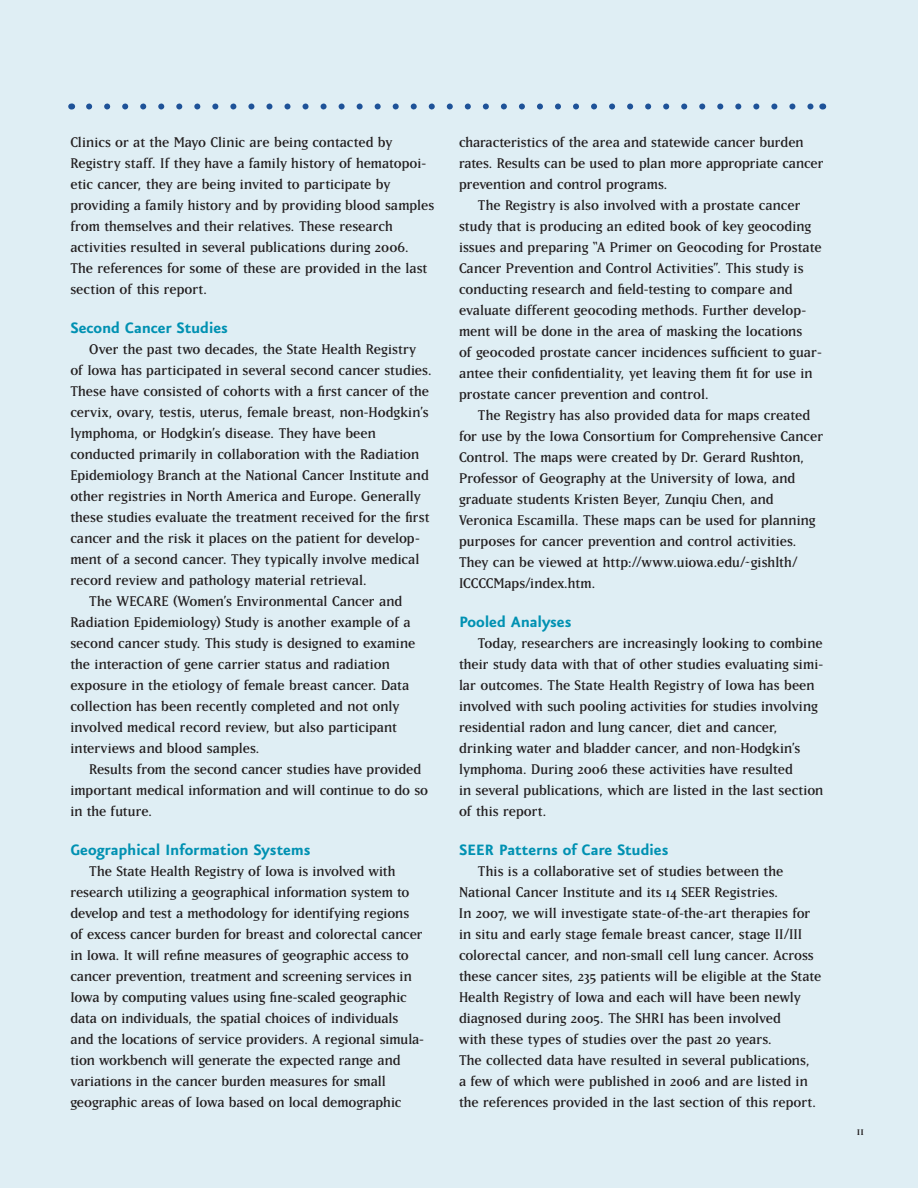
<style>
.page{position:relative;width:918px;height:1188px;background:#dfeef4}
.page>*{position:absolute;margin:0;border:0;box-sizing:border-box;transform-origin:0 0}
.t1{font:700 18px "Eureka Sans";letter-spacing:-.01em;color:#0091b2}
.t2{font:16.5px/21px "Matrix";color:#231f20}
.t3{font:13.5px "Matrix";color:#231f20}
</style>
<div class="page">
<svg style="left:89px;top:104px;width:724px;height:6px"></svg>
<p class="t2" style="left:70px;top:131px;width:365px">Clinics or at the Mayo Clinic are being contacted by Registry staff. If they have a family history of hematopoi&shy;etic cancer, they are being invited to participate by providing a family history and by providing blood samples from themselves and their relatives. These research activities resulted in several publications during 2006.<br>The references for some of these are provided in the last section of this report.</p>
<p class="t1" style="left:70px;top:319px;width:159px">Second Cancer Studies</p>
<p class="t2" style="left:89px;top:338px;width:328px">Over the past two decades, the State Health Registry</p>
<p class="t2" style="left:70px;top:359px;width:363px">of Iowa has participated in several second cancer studies.</p>
<p class="t2" style="left:70px;top:380px;width:360px">These have consisted of cohorts with a first cancer of the</p>
<p class="t2" style="left:70px;top:401px;width:360px">cervix, ovary, testis, uterus, female breast, non-Hodgkin’s</p>
<p class="t2" style="left:70px;top:422px;width:307px">lymphoma, or Hodgkin’s disease. They have been</p>
<p class="t2" style="left:70px;top:443px;width:350px">conducted primarily in collaboration with the Radiation</p>
<p class="t2" style="left:70px;top:464px;width:360px">Epidemiology Branch at the National Cancer Institute and</p>
<p class="t2" style="left:70px;top:485px;width:352px">other registries in North America and Europe. Generally</p>
<p class="t2" style="left:70px;top:506px;width:361px">these studies evaluate the treatment received for the first</p>
<p class="t2" style="left:70px;top:527px;width:351px">cancer and the risk it places on the patient for develop-</p>
<p class="t2" style="left:70px;top:548px;width:351px">ment of a second cancer. They typically involve medical</p>
<p class="t2" style="left:70px;top:569px;width:298px">record review and pathology material retrieval.</p>
<p class="t2" style="left:89px;top:590px;width:315px">The WECARE (Women’s Environmental Cancer and</p>
<p class="t2" style="left:70px;top:611px;width:342px">Radiation Epidemiology) Study is another example of a</p>
<p class="t2" style="left:70px;top:632px;width:346px">second cancer study. This study is designed to examine</p>
<p class="t2" style="left:70px;top:653px;width:321px">the interaction of gene carrier status and radiation</p>
<p class="t2" style="left:70px;top:674px;width:340px">exposure in the etiology of female breast cancer. Data</p>
<p class="t2" style="left:70px;top:695px;width:331px">collection has been recently completed and not only</p>
<p class="t2" style="left:70px;top:716px;width:328px">involved medical record review, but also participant</p>
<p class="t2" style="left:70px;top:737px;width:191px">interviews and blood samples.</p>
<p class="t2" style="left:89px;top:758px;width:334px">Results from the second cancer studies have provided</p>
<p class="t2" style="left:70px;top:779px;width:359px">important medical information and will continue to do so</p>
<p class="t2" style="left:70px;top:800px;width:83px">in the future.</p>
<p class="t1" style="left:70px;top:841px;width:241px">Geographical Information Systems</p>
<p class="t2" style="left:70px;top:860px;width:355px;text-indent:19px">The State Health Registry of Iowa is involved with research utilizing a geographical information system to develop and test a methodology for identifying regions of excess cancer burden for breast and colorectal cancer in Iowa. It will refine measures of geographic access to cancer prevention, treatment and screening services in Iowa by computing values using fine-scaled geographic data on individuals, the spatial choices of individuals and the locations of service providers. A regional simula&shy;tion workbench will generate the expected range and variations in the cancer burden measures for small geographic areas of Iowa based on local demographic</p>
<p class="t2" style="left:459px;top:131px;width:366px">characteristics of the area and statewide cancer burden rates. Results can be used to plan more appropriate cancer prevention and control programs.</p>
<p class="t2" style="left:459px;top:194px;width:364px;text-indent:19px">The Registry is also involved with a prostate cancer study that is producing an edited book of key geocoding issues and preparing “A Primer on Geocoding for Prostate Cancer Prevention and Control Activities”. This study is conducting research and field-testing to compare and evaluate different geocoding methods. Further develop&shy;ment will be done in the area of masking the locations<br>of geocoded prostate cancer incidences sufficient to guar&shy;antee their confidentiality, yet leaving them fit for use in prostate cancer prevention and control.</p>
<p class="t2" style="left:459px;top:404px;width:366px;text-indent:19px">The Registry has also provided data for maps created for use by the Iowa Consortium for Comprehensive Cancer Control. The maps were created by Dr. Gerard Rushton, Professor of Geography at the University of Iowa, and graduate students Kristen Beyer, Zunqiu Chen, and Veronica Escamilla. These maps can be used for planning purposes for cancer prevention and control activities.<br>They can be viewed at http://www.uiowa.edu/~gishlth/ ICCCCMaps/index.htm.</p>
<p class="t1" style="left:459px;top:613px;width:114px">Pooled Analyses</p>
<p class="t2" style="left:459px;top:632px;width:366px;text-indent:19px">Today, researchers are increasingly looking to combine their study data with that of other studies evaluating simi&shy;lar outcomes. The State Health Registry of Iowa has been involved with such pooling activities for studies involving residential radon and lung cancer, diet and cancer, drinking water and bladder cancer, and non-Hodgkin’s lymphoma. During 2006 these activities have resulted<br>in several publications, which are listed in the last section of this report.</p>
<p class="t1" style="left:459px;top:841px;width:211px">SEER Patterns of Care Studies</p>
<p class="t2" style="left:459px;top:860px;width:364px;text-indent:19px">This is a collaborative set of studies between the National Cancer Institute and its 14 SEER Registries.<br>In 2007, we will investigate state-of-the-art therapies for in situ and early stage female breast cancer, stage II/III colorectal cancer, and non-small cell lung cancer. Across these cancer sites, 235 patients will be eligible at the State Health Registry of Iowa and each will have been newly diagnosed during 2005. The SHRI has been involved<br>with these types of studies over the past 20 years.<br>The collected data have resulted in several publications,<br>a few of which were published in 2006 and are listed in the references provided in the last section of this report.</p>
<p class="t3" style="left:857px;top:1124px;width:4px">1</p>
<p class="t3" style="left:857px;top:1124px;width:4px">11</p>
</div>
